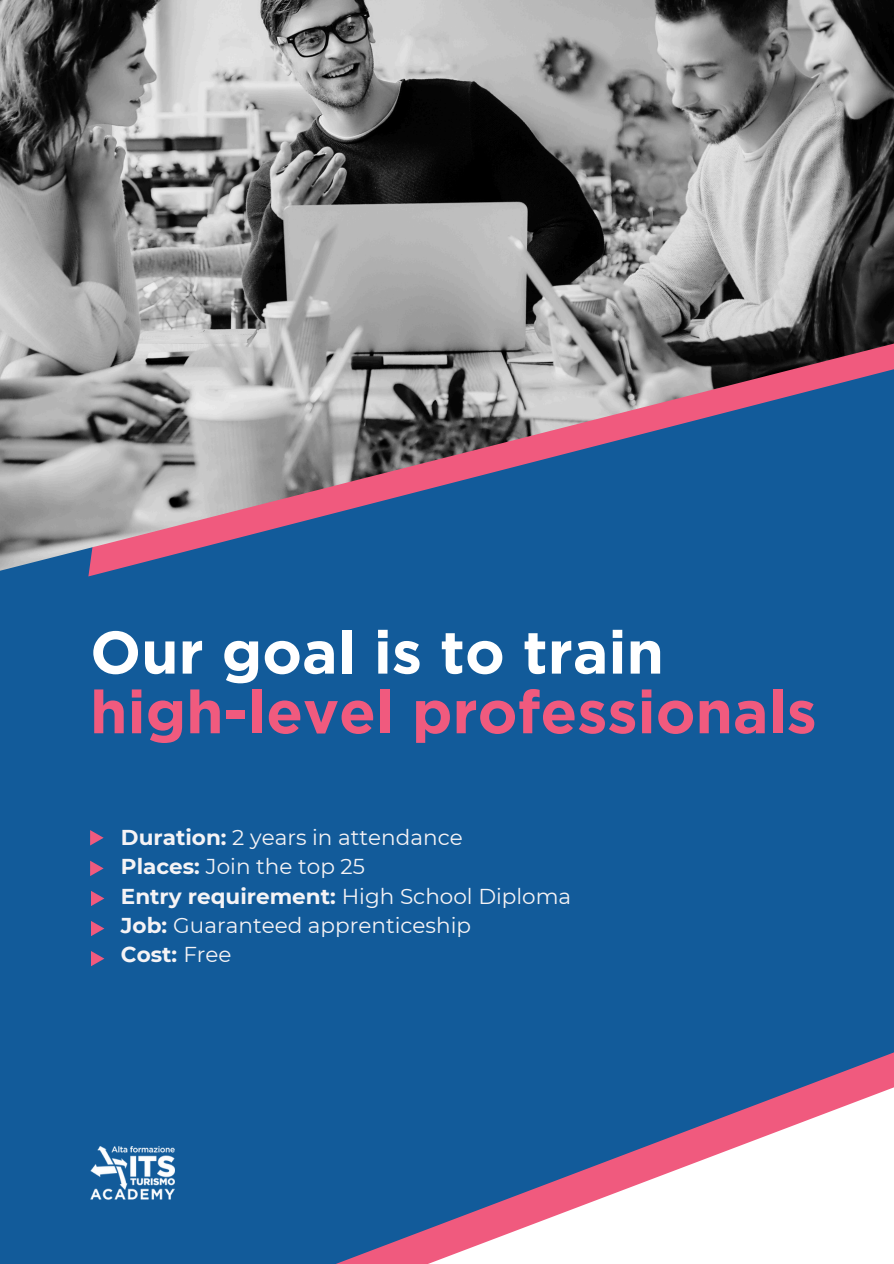
<style>
.page{position:relative;width:894px;height:1264px;background:#fff}
.page>*{position:absolute;margin:0;border:0;box-sizing:border-box;transform-origin:0 0}
.t1{font:700 60px/59.7px "Gotham";color:#f05a7e}
.t2{font:21.45px "Montserrat";color:#f5f3f5}
.t3{font:700 21.45px "Montserrat";color:#f5f3f5}
.s1{color:#fff}
.s2{font-weight:700}
.s3{font-weight:400}
</style>
<div class="page">
<div style="left:0;top:0;width:893px;height:1263px;background:#125b9a"></div>
<img style="left:0;top:0;width:893px;height:577px">
<svg style="left:338px;top:1124px;width:367px;height:139px"></svg>
<svg style="left:705px;top:1052px;width:188px;height:211px"></svg>
<img style="left:90px;top:1146px;width:84px;height:54px">
<svg style="left:90px;top:830px;width:14px;height:15px"></svg>
<svg style="left:90px;top:860px;width:14px;height:16px"></svg>
<svg style="left:91px;top:891px;width:13px;height:15px"></svg>
<svg style="left:91px;top:921px;width:13px;height:15px"></svg>
<svg style="left:91px;top:951px;width:13px;height:15px"></svg>
<p class="t1" style="left:90px;top:622px;width:728px"><span class="s1">Our goal is to train </span>high-level professionals</p>
<h1 class="t2" style="left:121px;top:824px;width:343px"><span class="s2">Duration:</span> 2 years in attendance</h1>
<p class="t2" style="left:121px;top:853px;width:245px"><span class="s2">Places:</span> Join the top 25</p>
<p class="t3" style="left:121px;top:882px;width:451px">Entry requirement: <span class="s3">High School Diploma</span></p>
<p class="t2" style="left:121px;top:912px;width:351px"><span class="s2">Job:</span> Guaranteed apprenticeship</p>
<p class="t3" style="left:121px;top:941px;width:112px">Cost: <span class="s3">Free</span></p>
</div>
